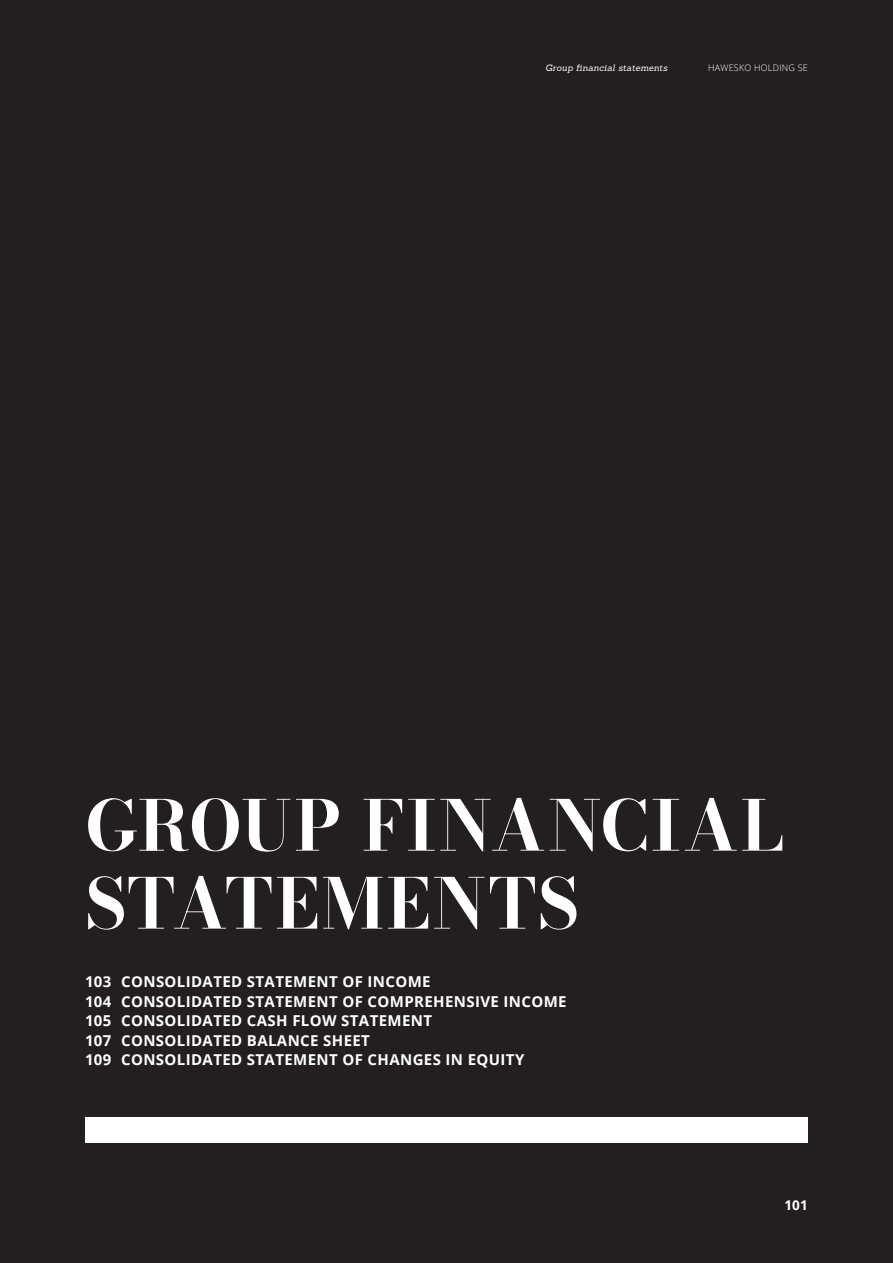
<style>
.page{position:relative;width:893px;height:1263px;background:#231f20}
.page>*{position:absolute;margin:0;border:0;box-sizing:border-box;transform-origin:0 0}
.t1{font:700 69px/78px "Bodoni Moda 18 pt";letter-spacing:.03em;color:#fff}
.t2{font:700 15px/19.5px "Open Sans";letter-spacing:.025em;color:#fff}
.t3{font:700 13.5px "Open Sans";color:#fff}
.t4{font:italic 9px "Sanchez";letter-spacing:.015em;color:#fff}
.t5{font:300 9px "Open Sans";letter-spacing:.025em;color:#fff}
</style>
<div class="page">
<div style="left:85px;top:1118px;width:723px;height:25px;background:#fff"></div>
<p class="t4" style="left:545px;top:61px;width:123px">Group financial statements</p>
<p class="t5" style="left:708px;top:61px;width:101px">HAWESKO HOLDING SE</p>
<h1 class="t1" style="left:85px;top:786px;width:700px">GROUP FINANCIAL<br>STATEMENTS</h1>
<p class="t2" style="left:85px;top:971px;width:483px">103 CONSOLIDATED STATEMENT OF INCOME<br>104 CONSOLIDATED STATEMENT OF COMPREHENSIVE INCOME 105 CONSOLIDATED CASH FLOW STATEMENT<br>107 CONSOLIDATED BALANCE SHEET<br>109 CONSOLIDATED STATEMENT OF CHANGES IN EQUITY</p>
<p class="t3" style="left:785px;top:1195px;width:25px">101</p>
</div>
